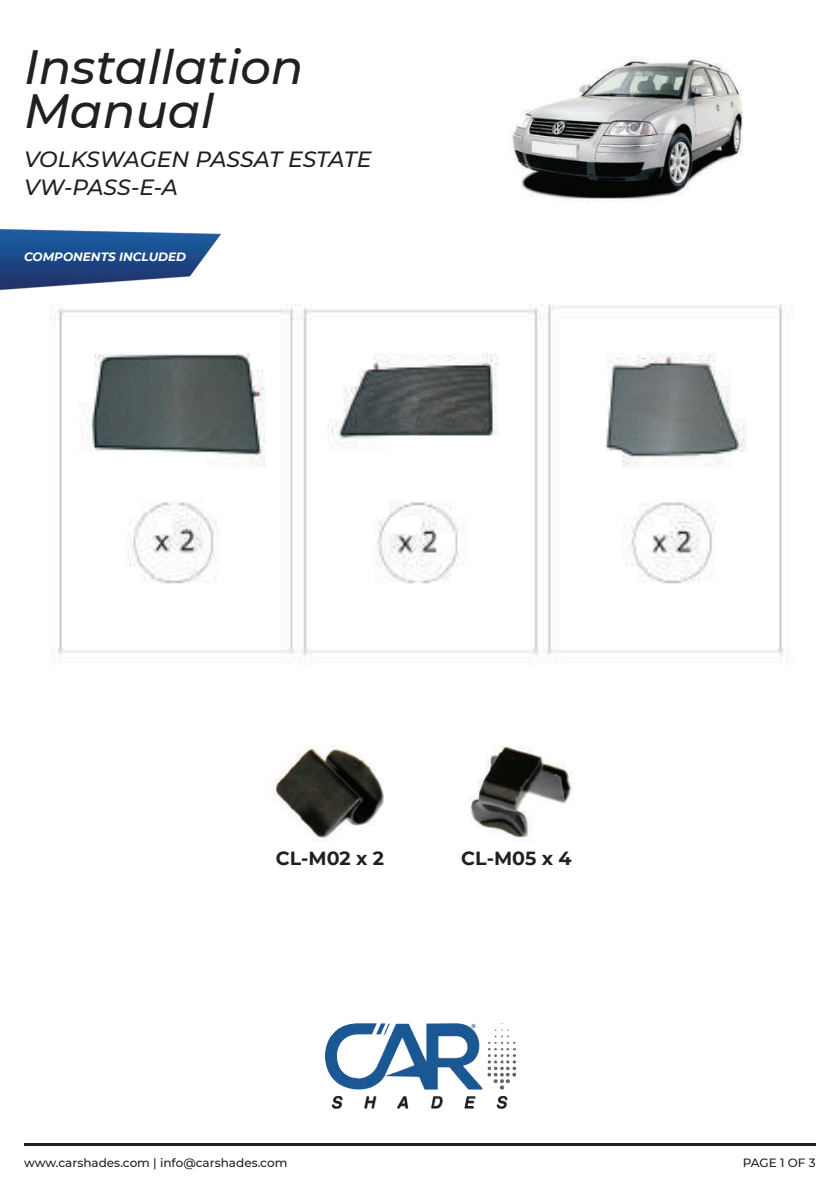
<style>
.page{position:relative;width:840px;height:1191px;background:#fff}
.page>*{position:absolute;margin:0;border:0;box-sizing:border-box;transform-origin:0 0}
.t1{font:italic 500 48px/44px "Montserrat";color:#231f20}
.t2{font:italic 500 22px/28px "Montserrat";color:#231f20}
.t3{font:700 19px "Montserrat";color:#231f20}
.t4{font:500 12px "Montserrat";color:#231f20}
.t5{font:italic 700 12px "Montserrat";color:#fff}
</style>
<div class="page">
<img style="left:512px;top:56px;width:231px;height:146px">
<img style="left:0;top:228px;width:221px;height:63px">
<img style="left:50px;top:305px;width:743px;height:359px">
<img style="left:325px;top:1023px;width:189px;height:85px">
<hr style="left:24px;top:1143px;width:791px;height:2px;background:#231f20">
<img style="left:272px;top:745px;width:112px;height:96px">
<img style="left:469px;top:746px;width:104px;height:97px">
<h1 class="t1" style="left:24px;top:43px;width:281px">Installation<br>Manual</h1>
<h2 class="t2" style="left:24px;top:145px;width:349px">VOLKSWAGEN PASSAT ESTATE<br>VW-PASS-E-A</h2>
<p class="t5" style="left:24px;top:248px;width:163px">COMPONENTS INCLUDED</p>
<h3 class="t3" style="left:276px;top:845px;width:110px">CL-M02 x 2</h3>
<h3 class="t3" style="left:461px;top:845px;width:112px">CL-M05 x 4</h3>
<p class="t4" style="left:24px;top:1153px;width:265px">www.carshades.com | info@carshades.com</p>
<p class="t4" style="left:742px;top:1153px;width:74px">PAGE 1 OF 3</p>
</div>
